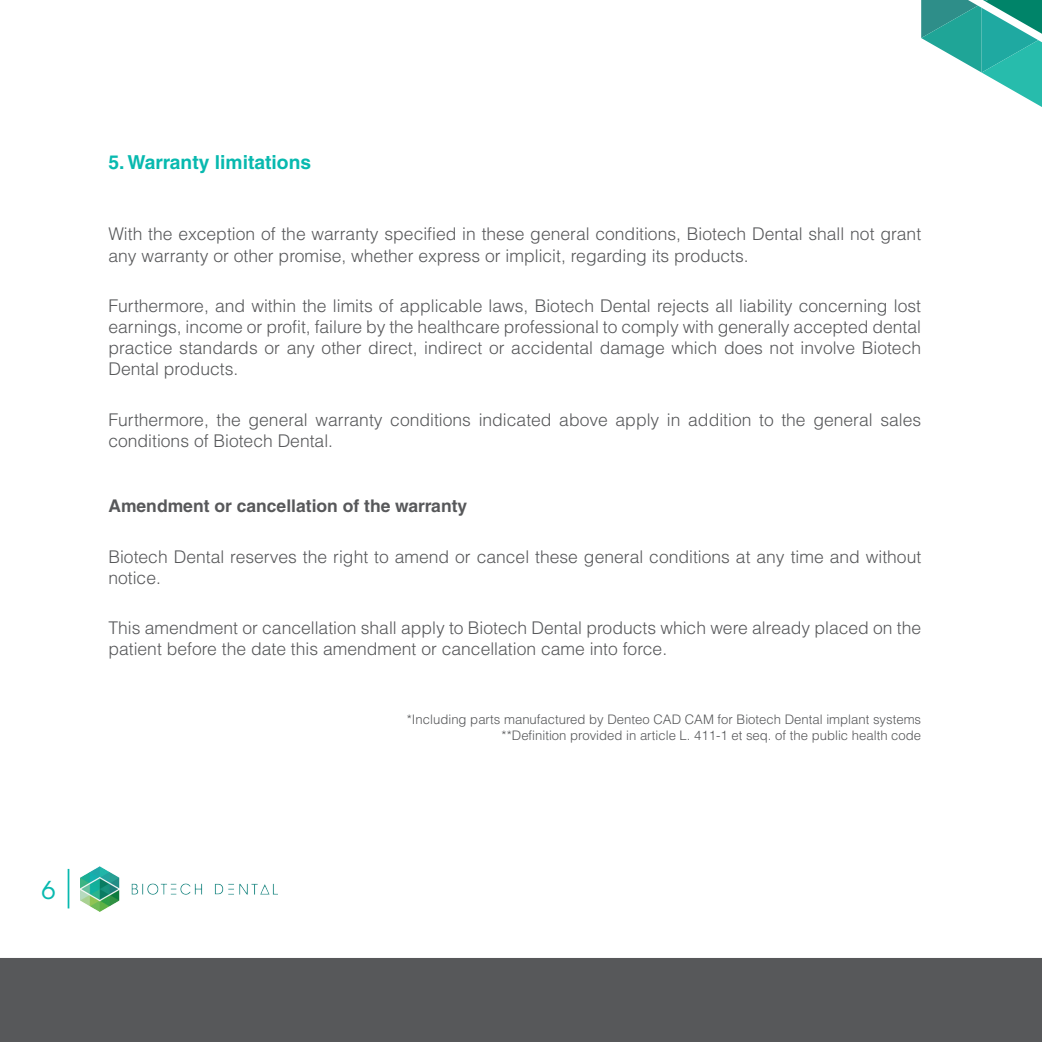
<style>
.page{position:relative;width:1042px;height:1042px;background:#fff}
.page>*{position:absolute;margin:0;border:0;box-sizing:border-box;transform-origin:0 0}
.t1{font:24.5px "ITC Avant Garde Std";color:#08b9af}
.t2{font:700 19.25px "Helvetica LT Std";color:#08b9af}
.t3{font:300 17.5px/21px "Helvetica LT Std";color:#57585a}
.t4{font:700 17.5px "Helvetica LT Std";color:#57585a}
.t5{font:300 13.12px/15.8px "Helvetica LT Std";color:#57585a;text-align:right}
</style>
<div class="page">
<hr style="left:68px;top:869px;width:1px;height:39px;background:#08b9af">
<div style="left:0;top:958px;width:1042px;height:84px;background:#57585a"></div>
<img style="left:80px;top:867px;width:197px;height:44px">
<svg style="left:921px;top:0;width:121px;height:107px"></svg>
<p class="t2" style="left:108px;top:150px;width:204px">5. Warranty limitations</p>
<p class="t3" style="left:108px;top:224px;width:814px">With the exception of the warranty specified in these general conditions, Biotech Dental shall not grant any warranty or other promise, whether express or implicit, regarding its products.</p>
<p class="t3" style="left:108px;top:295px;width:814px;text-align:justify">Furthermore, and within the limits of applicable laws, Biotech Dental rejects all liability concerning lost earnings, income or profit, failure by the healthcare professional to comply with generally accepted dental practice standards or any other direct, indirect or accidental damage which does not involve Biotech Dental products.</p>
<p class="t3" style="left:108px;top:409px;width:814px">Furthermore, the general warranty conditions indicated above apply in addition to the general sales conditions of Biotech Dental.</p>
<p class="t4" style="left:108px;top:495px;width:360px">Amendment or cancellation of the warranty</p>
<p class="t3" style="left:108px;top:546px;width:814px">Biotech Dental reserves the right to amend or cancel these general conditions at any time and without notice.</p>
<p class="t3" style="left:108px;top:617px;width:814px">This amendment or cancellation shall apply to Biotech Dental products which were already placed on the patient before the date this amendment or cancellation came into force.</p>
<p class="t5" style="left:407px;top:711px;width:516px">*Including parts manufactured by Denteo CAD CAM for Biotech Dental implant systems **Definition provided in article L. 411-1 et seq. of the public health code</p>
<h1 class="t1" style="left:42px;top:875px;width:16px">6</h1>
</div>
